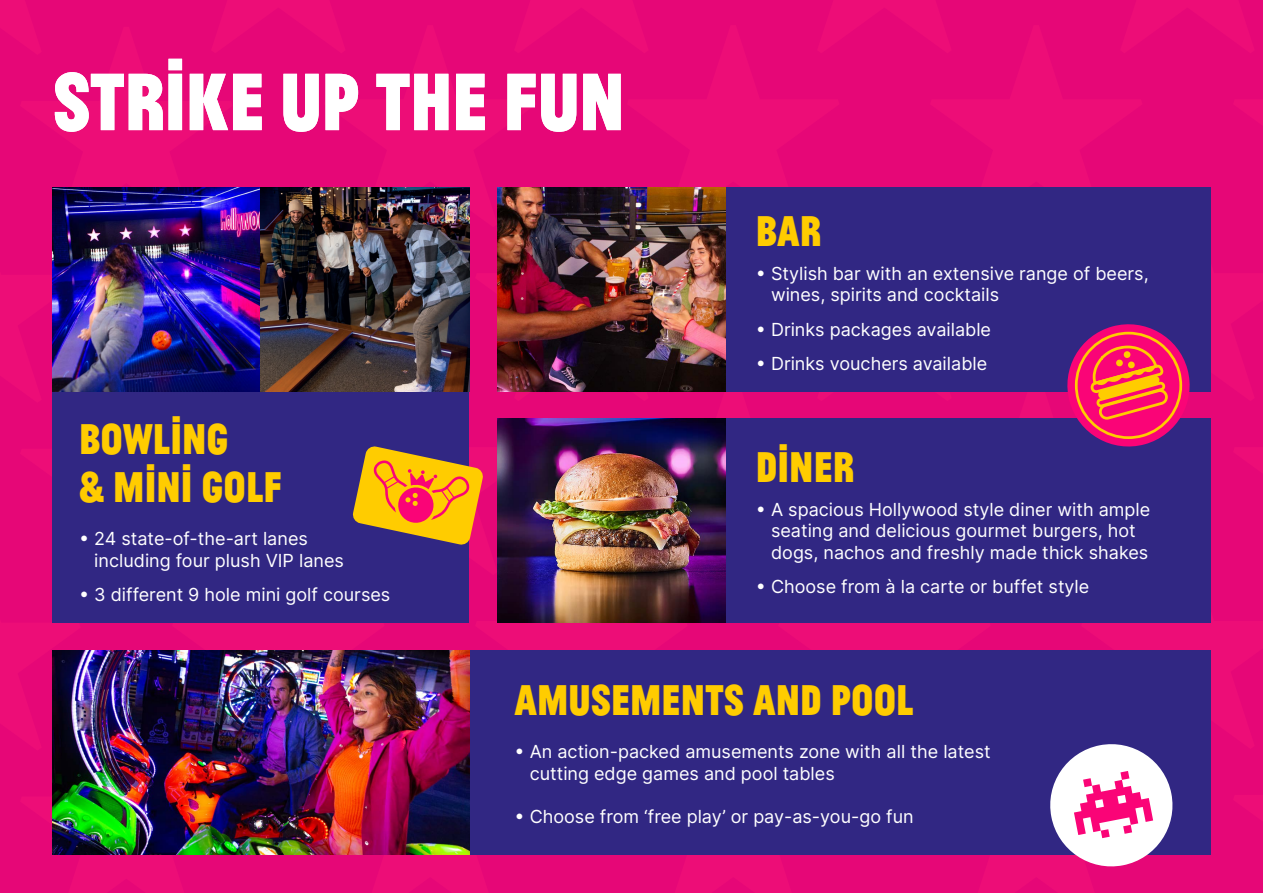
<style>
.page{position:relative;width:1263px;height:893px;background:#fff}
.page>*{position:absolute;margin:0;border:0;box-sizing:border-box;transform-origin:0 0}
.t1{font:700 84.9px "Jean Luc";letter-spacing:-.01em;color:#fff}
.t2{font:700 45px/48px "Jean Luc WEB";color:#fc0}
.t3{font:18px/21.6px "Inter";color:#fff}
</style>
<div class="page">
<img style="left:0;top:0;width:1263px;height:893px">
<p class="t1" style="left:52px;top:43px;width:574px">STRIKE UP THE FUN</p>
<p class="t2" style="left:79px;top:411px;width:205px">BOWLING<br>&amp; MINI GOLF</p>
<p class="t3" style="left:94px;top:527px;width:251px;text-indent:-15px">• 24 state-of-the-art lanes including four plush VIP lanes</p>
<p class="t3" style="left:79px;top:583px;width:313px">• 3 different 9 hole mini golf courses</p>
<p class="t2" style="left:756px;top:203px;width:67px">BAR</p>
<p class="t3" style="left:771px;top:262px;width:379px;text-indent:-15px">• Stylish bar with an extensive range of beers, wines, spirits and cocktails</p>
<p class="t3" style="left:756px;top:318px;width:237px">• Drinks packages available</p>
<p class="t3" style="left:756px;top:352px;width:233px">• Drinks vouchers available</p>
<p class="t2" style="left:756px;top:439px;width:100px">DINER</p>
<p class="t3" style="left:771px;top:498px;width:381px;text-indent:-15px">• A spacious Hollywood style diner with ample seating and delicious gourmet burgers, hot dogs, nachos and freshly made thick shakes</p>
<p class="t3" style="left:756px;top:576px;width:335px">• Choose from à la carte or buffet style</p>
<p class="t2" style="left:514px;top:673px;width:401px">AMUSEMENTS AND POOL</p>
<p class="t3" style="left:530px;top:740px;width:462px;text-indent:-15px">• An action-packed amusements zone with all the latest cutting edge games and pool tables</p>
<p class="t3" style="left:514px;top:805px;width:401px">• Choose from ‘free play’ or pay-as-you-go fun</p>
</div>
